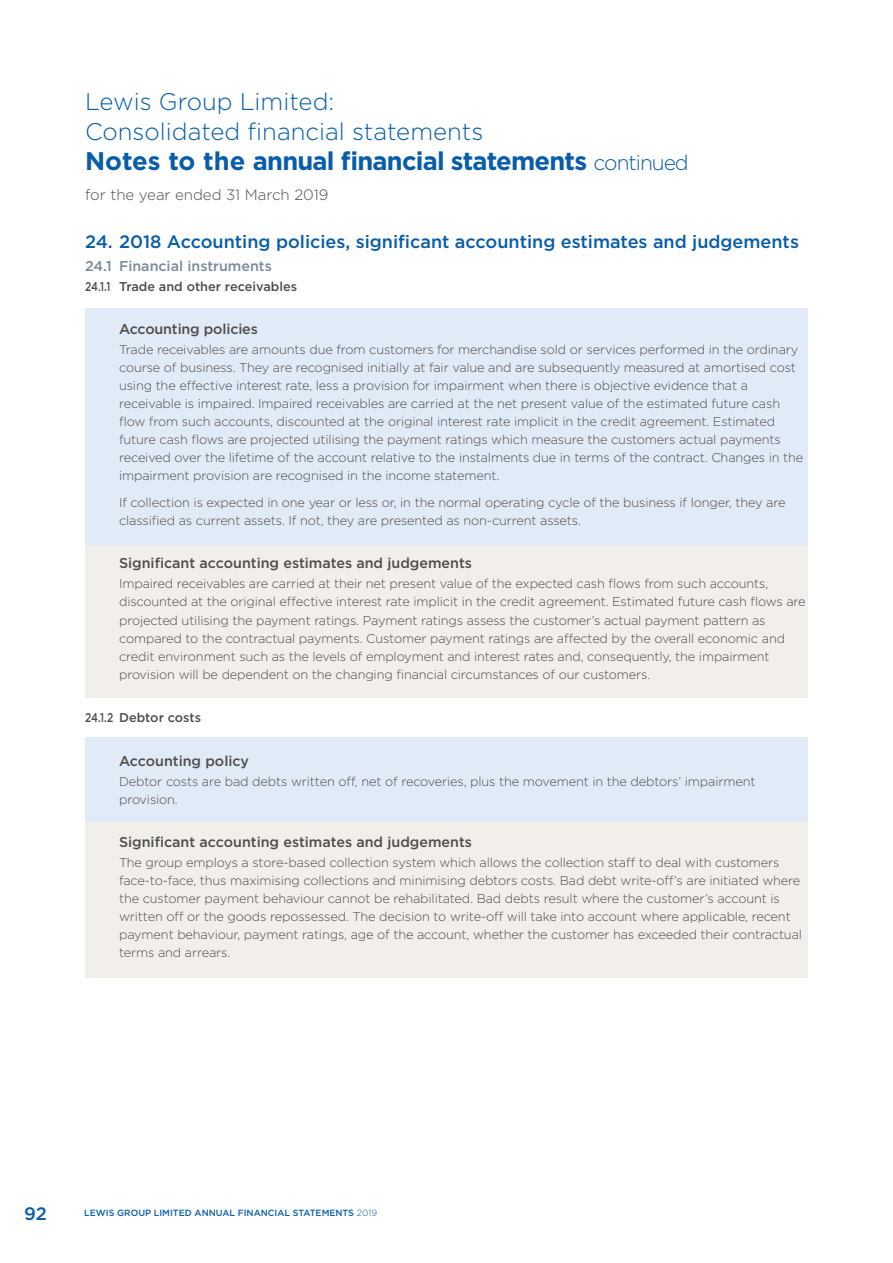
<style>
.page{position:relative;width:893px;height:1263px;background:#fff}
.page>*{position:absolute;margin:0;border:0;box-sizing:border-box;transform-origin:0 0}
.t1{font:700 25.5px "Gotham";letter-spacing:-.03em;color:#075daa}
.t2{font:300 24px/29.7px "Gotham";color:#075daa}
.t3{font:500 18px "Gotham";color:#075daa}
.t4{font:300 15px "Gotham";color:#4d4d4f}
.t5{font:500 14.25px "Gotham";color:#4d4d4f}
.t6{font:500 14.25px "Gotham";color:#798a9e}
.t7{font:300 12.75px/18px "Gotham";letter-spacing:-.01em;color:#4d4d4f}
.t8{font:500 12.75px "Gotham";color:#4d4d4f;scale:.8 1}
.t9{font:500 9px "Gotham";color:#075daa}
.s1{font-weight:300;font-size:21px}
.s2{font-weight:300}
</style>
<div class="page">
<div style="left:85px;top:821px;width:723px;height:157px;background:#f2eee9"></div>
<div style="left:85px;top:544px;width:723px;height:153px;background:#f2eee9"></div>
<div style="left:85px;top:737px;width:723px;height:84px;background:#e1eaf7"></div>
<div style="left:85px;top:308px;width:723px;height:236px;background:#e1eaf7"></div>
<h2 class="t2" style="left:85px;top:86px;width:400px">Lewis Group Limited:<br>Consolidated financial statements</h2>
<h1 class="t1" style="left:85px;top:144px;width:605px">Notes to the annual financial statements <span class="s1">continued</span></h1>
<p class="t4" style="left:85px;top:185px;width:245px">for the year ended 31 March 2019</p>
<h3 class="t3" style="left:85px;top:230px;width:715px">24. 2018 Accounting policies, significant accounting estimates and judgements</h3>
<p class="t6" style="left:85px;top:256px;width:188px">24.1 Financial instruments</p>
<p class="t8" style="left:85px;top:278px;width:267px">24.1.1 Trade and other receivables</p>
<p class="t5" style="left:119px;top:320px;width:140px">Accounting policies</p>
<p class="t7" style="left:119px;top:340px;width:686px">Trade receivables are amounts due from customers for merchandise sold or services performed in the ordinary course of business. They are recognised initially at fair value and are subsequently measured at amortised cost using the effective interest rate, less a provision for impairment when there is objective evidence that a receivable is impaired. Impaired receivables are carried at the net present value of the estimated future cash flow from such accounts, discounted at the original interest rate implicit in the credit agreement. Estimated future cash flows are projected utilising the payment ratings which measure the customers actual payments received over the lifetime of the account relative to the instalments due in terms of the contract. Changes in the impairment provision are recognised in the income statement.</p>
<p class="t7" style="left:119px;top:493px;width:668px">If collection is expected in one year or less or, in the normal operating cycle of the business if longer, they are classified as current assets. If not, they are presented as non-current assets.</p>
<p class="t5" style="left:119px;top:554px;width:354px">Significant accounting estimates and judgements</p>
<p class="t7" style="left:119px;top:575px;width:688px">Impaired receivables are carried at their net present value of the expected cash flows from such accounts, discounted at the original effective interest rate implicit in the credit agreement. Estimated future cash flows are projected utilising the payment ratings. Payment ratings assess the customer’s actual payment pattern as compared to the contractual payments. Customer payment ratings are affected by the overall economic and credit environment such as the levels of employment and interest rates and, consequently, the impairment provision will be dependent on the changing financial circumstances of our customers.</p>
<p class="t8" style="left:85px;top:709px;width:147px">24.1.2 Debtor costs</p>
<p class="t5" style="left:119px;top:751px;width:131px">Accounting policy</p>
<p class="t7" style="left:119px;top:772px;width:638px">Debtor costs are bad debts written off, net of recoveries, plus the movement in the debtors’ impairment provision.</p>
<p class="t5" style="left:119px;top:833px;width:354px">Significant accounting estimates and judgements</p>
<p class="t7" style="left:119px;top:853px;width:684px">The group employs a store-based collection system which allows the collection staff to deal with customers face-to-face, thus maximising collections and minimising debtors costs. Bad debt write-off’s are initiated where the customer payment behaviour cannot be rehabilitated. Bad debts result where the customer’s account is written off or the goods repossessed. The decision to write-off will take into account where applicable, recent payment behaviour, payment ratings, age of the account, whether the customer has exceeded their contractual terms and arrears.</p>
<h3 class="t3" style="left:24px;top:1201px;width:24px">92</h3>
<p class="t9" style="left:84px;top:1207px;width:295px">LEWIS GROUP LIMITED ANNUAL FINANCIAL STATEMENTS <span class="s2">2019</span></p>
</div>
